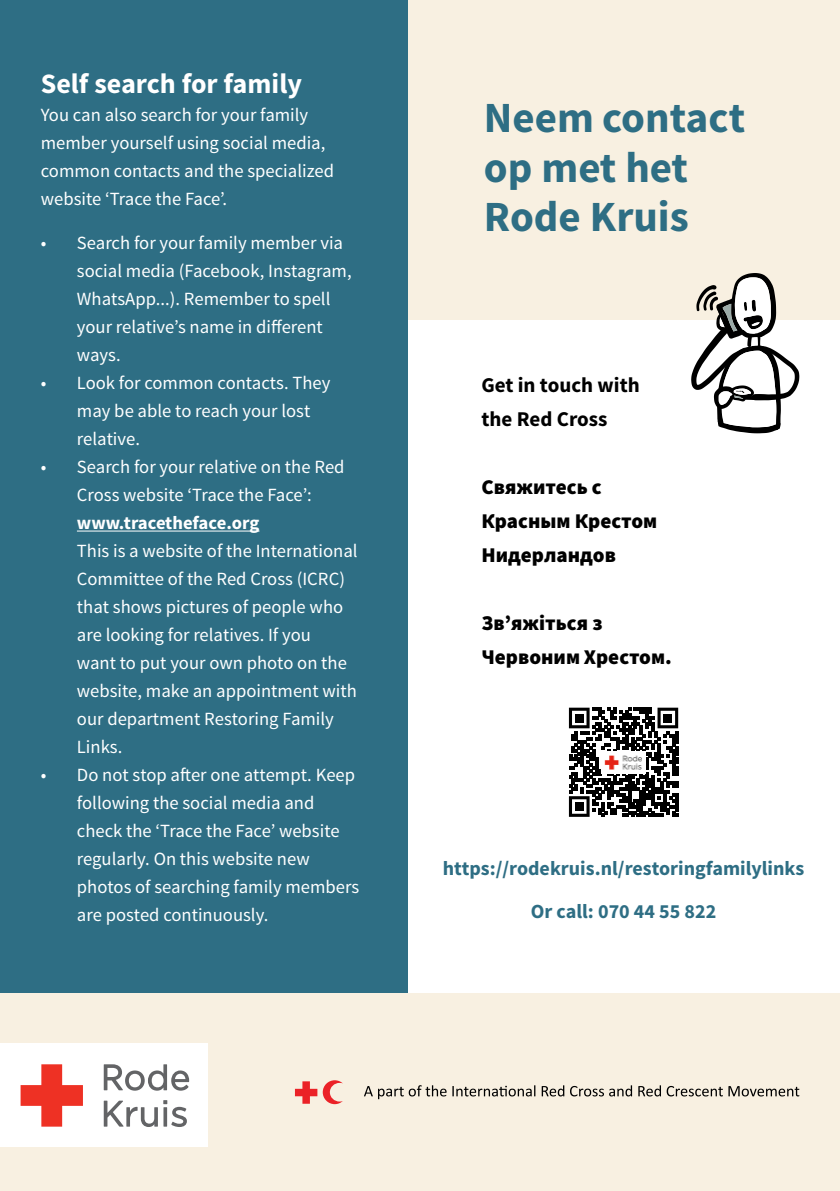
<style>
.page{position:relative;width:840px;height:1191px;background:#fff}
.page>*{position:absolute;margin:0;border:0;box-sizing:border-box;transform-origin:0 0}
.t1{font:700 43px/49.4px "Source Sans Pro";color:#2e6e84}
.t2{font:700 28px "Source Sans Pro";color:#fff}
.t3{font:21px/34px "Source Sans Variable";color:#000}
.t4{font:700 21px/34px "Source Sans Pro";color:#000}
.t5{font:700 20px/43.2px "Source Sans Pro";color:#2e6e84;text-align:center}
.t6{font:18.6px/28px "Source Sans Pro";color:#fff}
.t7{font:700 18.6px "Source Sans Pro";color:#fff}
</style>
<div class="page">
<div style="left:355px;top:0;width:484px;height:319px;background:#f8f0e1"></div>
<div style="left:0;top:0;width:407px;height:1010px;background:#2e6e84"></div>
<div style="left:0;top:993px;width:839px;height:198px;background:#f8f0e1"></div>
<div style="left:0;top:1043px;width:207px;height:104px;background:#fff"></div>
<svg style="left:21px;top:1064px;width:62px;height:62px"></svg>
<svg style="left:104px;top:1064px;width:85px;height:26px"></svg>
<svg style="left:104px;top:1100px;width:83px;height:27px"></svg>
<hr style="left:77px;top:530px;width:182px;height:1px;background:#fff">
<svg style="left:295px;top:1080px;width:47px;height:24px"></svg>
<svg style="left:364px;top:1086px;width:8px;height:10px"></svg>
<svg style="left:378px;top:1085px;width:68px;height:14px"></svg>
<svg style="left:452px;top:1085px;width:83px;height:11px"></svg>
<svg style="left:541px;top:1085px;width:90px;height:11px"></svg>
<svg style="left:638px;top:1085px;width:22px;height:11px"></svg>
<svg style="left:666px;top:1086px;width:56px;height:10px"></svg>
<svg style="left:728px;top:1086px;width:70px;height:10px"></svg>
<svg style="left:568px;top:707px;width:110px;height:110px"></svg>
<div style="left:574px;top:713px;width:9px;height:9px;background:#000"></div>
<div style="left:663px;top:713px;width:9px;height:9px;background:#000"></div>
<div style="left:574px;top:802px;width:9px;height:9px;background:#000"></div>
<img style="left:601px;top:751px;width:44px;height:22px">
<svg style="left:690px;top:273px;width:108px;height:160px"></svg>
<h2 class="t2" style="left:41px;top:66px;width:262px">Self search for family</h2>
<p class="t6" style="left:41px;top:101px;width:294px">You can also search for your family member yourself using social media, common contacts and the specialized website ‘Trace the Face’.</p>
<p class="t6" style="left:77px;top:229px;width:276px;text-indent:-36px">• Search for your family member via social media (Facebook, Instagram,<br>WhatsApp...). Remember to spell your relative’s name in different ways.</p>
<p class="t6" style="left:77px;top:369px;width:255px;text-indent:-36px">• Look for common contacts. They may be able to reach your lost relative.</p>
<p class="t6" style="left:41px;top:453px;width:305px;text-align:center">• Search for your relative on the Red<br>Cross website ‘Trace the Face’:</p>
<p class="t7" style="left:77px;top:511px;width:184px">www.tracetheface.org</p>
<p class="t6" style="left:77px;top:537px;width:282px">This is a website of the International<br>Committee of the Red Cross (ICRC) that shows pictures of people who are looking for relatives. If you<br>want to put your own photo on the website, make an appointment with our department Restoring Family<br>Links.</p>
<p class="t6" style="left:77px;top:761px;width:283px;text-indent:-36px">• Do not stop after one attempt. Keep following the social media and check the ‘Trace the Face’ website regularly. On this website new photos of searching family members are posted continuously.</p>
<h1 class="t1" style="left:483px;top:95px;width:263px">Neem contact op met het<br>Rode Kruis</h1>
<p class="t4" style="left:481px;top:369px;width:160px">Get in touch with the Red Cross</p>
<p class="t3" style="left:481px;top:470px;width:177px">Свяжитесь с<br>Красным Крестом<br>Нидерландов</p>
<p class="t3" style="left:481px;top:606px;width:192px">Зв’яжіться з<br>Червоним Хрестом.</p>
<p class="t5" style="left:442px;top:847px;width:363px">https://rodekruis.nl/restoringfamilylinks<br>Or call: 070 44 55 822</p>
</div>
